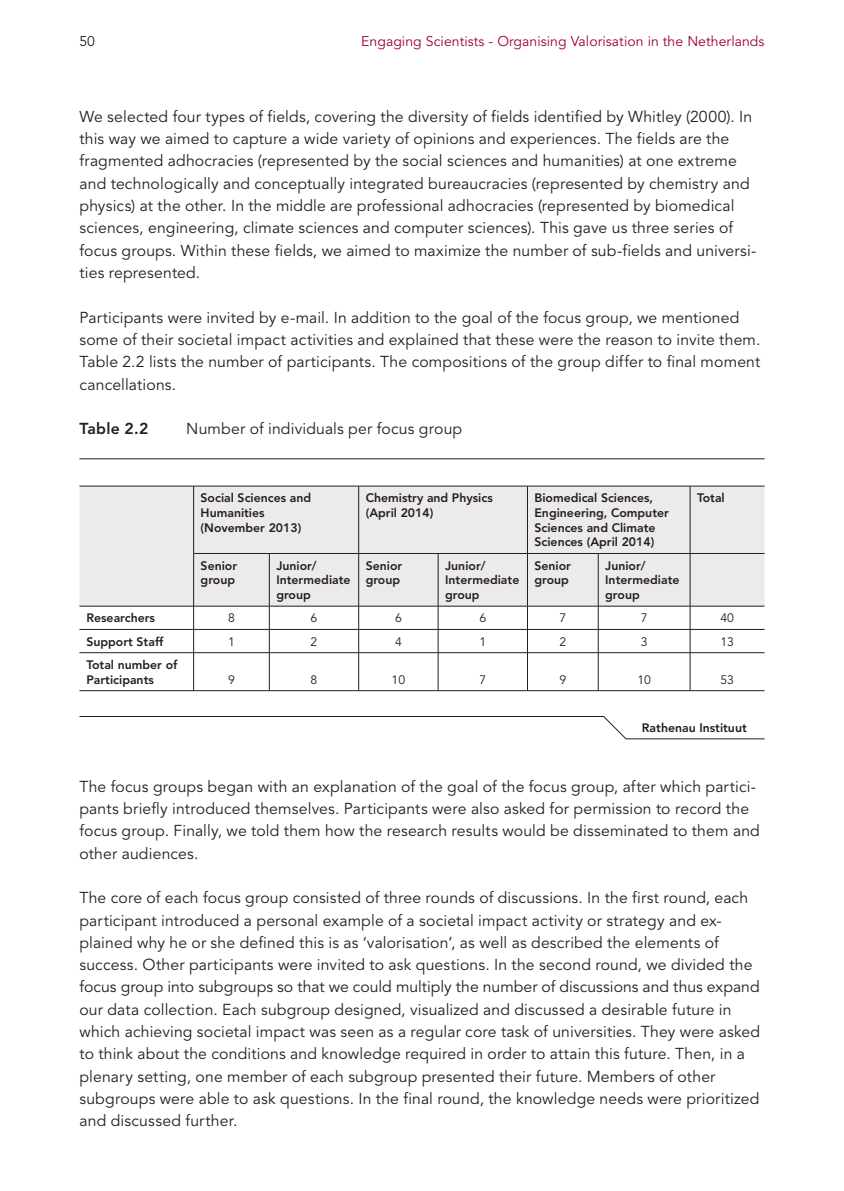
<style>
.page{position:relative;width:844px;height:1191px;background:#fff}
.page>*{position:absolute;margin:0;border:0;box-sizing:border-box;transform-origin:0 0}
.t1{font:15.75px/22.4px "Avenir LT Std";letter-spacing:.01em;color:#231f20}
.t2{font:800 15.75px "Avenir LT Std";letter-spacing:.015em;color:#231f20}
.t3{font:14px "Avenir LT Std";letter-spacing:.005em;color:#9d0140}
.t4{font:14px "Avenir LT Std";color:#231f20}
.t5{font:800 12.25px/14.7px "Avenir LT Std";color:#231f20}
.t6{font:12.25px "Avenir LT Std";color:#231f20}
</style>
<div class="page">
<hr style="left:79px;top:458px;width:685px;height:1px;background:#231f20">
<div style="left:79px;top:487px;width:685px;height:119px;background:#edebe9"></div>
<hr style="left:79px;top:486px;width:190px;height:1px;background:#231f20">
<hr style="left:193px;top:486px;width:1px;height:67px;background:#231f20">
<hr style="left:269px;top:486px;width:169px;height:1px;background:#231f20">
<hr style="left:358px;top:486px;width:1px;height:67px;background:#231f20">
<hr style="left:438px;top:486px;width:160px;height:1px;background:#231f20">
<hr style="left:527px;top:486px;width:1px;height:67px;background:#231f20">
<hr style="left:598px;top:486px;width:166px;height:1px;background:#231f20">
<hr style="left:689px;top:486px;width:1px;height:67px;background:#231f20">
<hr style="left:193px;top:553px;width:76px;height:1px;background:#231f20">
<hr style="left:193px;top:553px;width:1px;height:53px;background:#231f20">
<hr style="left:269px;top:553px;width:89px;height:1px;background:#231f20">
<hr style="left:269px;top:553px;width:1px;height:53px;background:#231f20">
<hr style="left:358px;top:553px;width:80px;height:1px;background:#231f20">
<hr style="left:358px;top:553px;width:1px;height:53px;background:#231f20">
<hr style="left:438px;top:553px;width:89px;height:1px;background:#231f20">
<hr style="left:437px;top:553px;width:1px;height:53px;background:#231f20">
<hr style="left:527px;top:553px;width:71px;height:1px;background:#231f20">
<hr style="left:527px;top:553px;width:1px;height:53px;background:#231f20">
<hr style="left:598px;top:553px;width:92px;height:1px;background:#231f20">
<hr style="left:597px;top:553px;width:1px;height:53px;background:#231f20">
<hr style="left:690px;top:553px;width:74px;height:1px;background:#231f20">
<hr style="left:689px;top:553px;width:1px;height:53px;background:#231f20">
<hr style="left:79px;top:606px;width:190px;height:1px;background:#231f20">
<hr style="left:269px;top:606px;width:89px;height:1px;background:#231f20">
<hr style="left:358px;top:606px;width:80px;height:1px;background:#231f20">
<hr style="left:438px;top:606px;width:89px;height:1px;background:#231f20">
<hr style="left:527px;top:606px;width:71px;height:1px;background:#231f20">
<hr style="left:598px;top:606px;width:92px;height:1px;background:#231f20">
<hr style="left:690px;top:606px;width:74px;height:1px;background:#231f20">
<svg style="left:193px;top:606px;width:1px;height:46px"></svg>
<svg style="left:269px;top:606px;width:1px;height:46px"></svg>
<svg style="left:358px;top:606px;width:1px;height:46px"></svg>
<svg style="left:437px;top:606px;width:1px;height:46px"></svg>
<svg style="left:527px;top:606px;width:1px;height:46px"></svg>
<svg style="left:597px;top:606px;width:1px;height:46px"></svg>
<svg style="left:689px;top:606px;width:1px;height:46px"></svg>
<hr style="left:193px;top:653px;width:1px;height:37px;background:#231f20">
<hr style="left:269px;top:653px;width:1px;height:37px;background:#231f20">
<hr style="left:358px;top:653px;width:1px;height:37px;background:#231f20">
<hr style="left:437px;top:653px;width:1px;height:37px;background:#231f20">
<hr style="left:527px;top:653px;width:1px;height:37px;background:#231f20">
<hr style="left:597px;top:653px;width:1px;height:37px;background:#231f20">
<hr style="left:689px;top:653px;width:1px;height:37px;background:#231f20">
<hr style="left:79px;top:690px;width:685px;height:1px;background:#231f20">
<hr style="left:79px;top:629px;width:685px;height:1px;background:#231f20">
<hr style="left:79px;top:652px;width:685px;height:1px;background:#231f20">
<svg style="left:79px;top:716px;width:686px;height:23px"></svg>
<p class="t4" style="left:79px;top:35px;width:17px">50</p>
<p class="t3" style="left:361px;top:35px;width:405px">Engaging Scientists - Organising Valorisation in the Netherlands</p>
<p class="t1" style="left:79px;top:106px;width:678px">We selected four types of fields, covering the diversity of fields identified by Whitley (2000). In this way we aimed to capture a wide variety of opinions and experiences. The fields are the fragmented adhocracies (represented by the social sciences and humanities) at one extreme and technologically and conceptually integrated bureaucracies (represented by chemistry and physics) at the other. In the middle are professional adhocracies (represented by biomedical sciences, engineering, climate sciences and computer sciences). This gave us three series of focus groups. Within these fields, we aimed to maximize the number of sub-fields and universi&shy;ties represented.</p>
<p class="t1" style="left:79px;top:307px;width:682px">Participants were invited by e-mail. In addition to the goal of the focus group, we mentioned some of their societal impact activities and explained that these were the reason to invite them.<br>Table 2.2 lists the number of participants. The compositions of the group differ to final moment cancellations.</p>
<p class="t2" style="left:79px;top:422px;width:70px">Table 2.2</p>
<p class="t1" style="left:186px;top:419px;width:277px">Number of individuals per focus group</p>
<p class="t5" style="left:200px;top:491px;width:112px">Social Sciences and<br>Humanities (November 2013)</p>
<p class="t5" style="left:365px;top:491px;width:129px">Chemistry and Physics (April 2014)</p>
<p class="t5" style="left:534px;top:491px;width:136px">Biomedical Sciences,<br>Engineering, Computer<br>Sciences and Climate<br>Sciences (April 2014)</p>
<p class="t5" style="left:697px;top:491px;width:29px">Total</p>
<p class="t5" style="left:200px;top:559px;width:38px">Senior group</p>
<p class="t5" style="left:276px;top:559px;width:76px">Junior/<br>Intermediate group</p>
<p class="t5" style="left:365px;top:559px;width:38px">Senior group</p>
<p class="t5" style="left:445px;top:559px;width:76px">Junior/<br>Intermediate group</p>
<p class="t5" style="left:534px;top:559px;width:38px">Senior group</p>
<p class="t5" style="left:605px;top:559px;width:76px">Junior/<br>Intermediate group</p>
<p class="t5" style="left:86px;top:612px;width:70px">Researchers</p>
<p class="t6" style="left:228px;top:613px;width:8px">8</p>
<p class="t6" style="left:310px;top:613px;width:8px">6</p>
<p class="t6" style="left:395px;top:613px;width:8px">6</p>
<p class="t6" style="left:479px;top:613px;width:8px">6</p>
<p class="t6" style="left:559px;top:613px;width:8px">7</p>
<p class="t6" style="left:640px;top:613px;width:8px">7</p>
<p class="t6" style="left:720px;top:613px;width:15px">40</p>
<p class="t5" style="left:86px;top:635px;width:78px">Support Staff</p>
<p class="t6" style="left:228px;top:636px;width:8px">1</p>
<p class="t6" style="left:310px;top:636px;width:8px">2</p>
<p class="t6" style="left:395px;top:636px;width:8px">4</p>
<p class="t6" style="left:479px;top:636px;width:8px">1</p>
<p class="t6" style="left:559px;top:636px;width:8px">2</p>
<p class="t6" style="left:640px;top:636px;width:8px">3</p>
<p class="t6" style="left:720px;top:636px;width:15px">13</p>
<p class="t5" style="left:86px;top:658px;width:92px">Total number of<br>Participants</p>
<p class="t6" style="left:228px;top:674px;width:8px">9</p>
<p class="t6" style="left:310px;top:674px;width:8px">8</p>
<p class="t6" style="left:391px;top:674px;width:15px">10</p>
<p class="t6" style="left:479px;top:674px;width:8px">7</p>
<p class="t6" style="left:559px;top:674px;width:8px">9</p>
<p class="t6" style="left:637px;top:674px;width:15px">10</p>
<p class="t6" style="left:720px;top:674px;width:15px">53</p>
<p class="t5" style="left:641px;top:721px;width:106px">Rathenau Instituut</p>
<p class="t1" style="left:79px;top:776px;width:681px">The focus groups began with an explanation of the goal of the focus group, after which partici&shy;pants briefly introduced themselves. Participants were also asked for permission to record the focus group. Finally, we told them how the research results would be disseminated to them and other audiences.</p>
<p class="t1" style="left:79px;top:887px;width:682px">The core of each focus group consisted of three rounds of discussions. In the first round, each participant introduced a personal example of a societal impact activity or strategy and ex&shy;plained why he or she defined this is as ‘valorisation’, as well as described the elements of success. Other participants were invited to ask questions. In the second round, we divided the focus group into subgroups so that we could multiply the number of discussions and thus expand our data collection. Each subgroup designed, visualized and discussed a desirable future in which achieving societal impact was seen as a regular core task of universities. They were asked to think about the conditions and knowledge required in order to attain this future. Then, in a plenary setting, one member of each subgroup presented their future. Members of other subgroups were able to ask questions. In the final round, the knowledge needs were prioritized and discussed further.</p>
</div>
